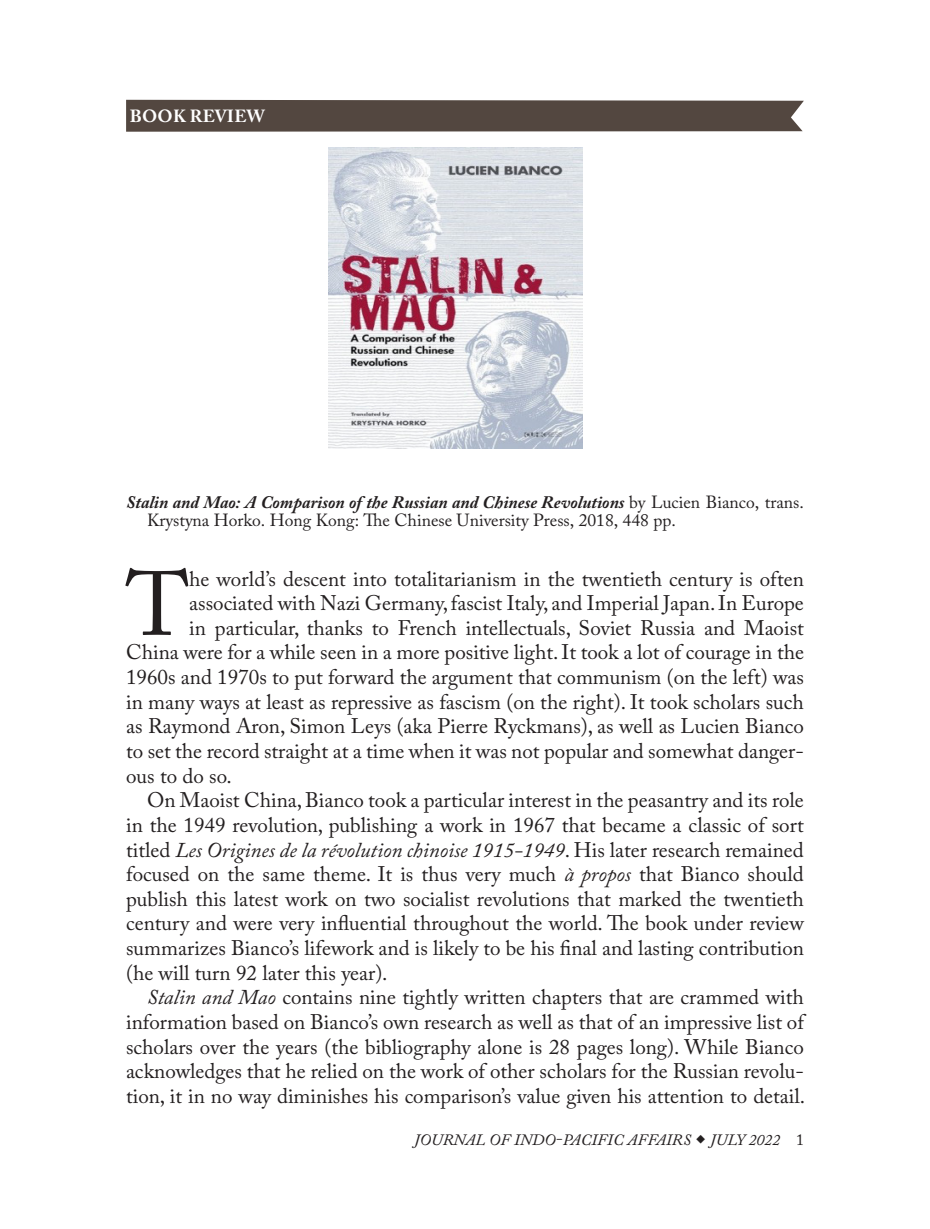
<style>
.page{position:relative;width:930px;height:1229px;background:#fff}
.page>*{position:absolute;margin:0;border:0;box-sizing:border-box;transform-origin:0 0}
.drop_cap{font:89.95px "Adobe Caslon Pro";color:#231f20}
.body{font:21px/24.7px "Adobe Caslon Pro";color:#231f20;text-align:justify}
.drop_cap-2{font:21px "Adobe Caslon Pro";color:#231f20}
.BR_Title{font:17.5px/18.6px "Adobe Caslon Pro";color:#231f20}
.t1{font:700 17.5px "Adobe Caslon Pro";letter-spacing:.015em;color:#fff}
.t2{font:italic 15.75px "Adobe Caslon Pro";letter-spacing:.015em;color:#231f20}
.s1{font-weight:700;font-style:italic}
.s2{font-style:italic}
.s3{font-style:normal}
</style>
<div class="page">
<div style="left:126px;top:100px;width:677px;height:32px;background:#534740"></div>
<img style="left:328px;top:148px;width:254px;height:300px">
<p class="t1" style="left:130px;top:106px;width:137px">BOOK REVIEW</p>
<h1 class="BR_Title" style="left:147px;top:492px;width:658px;text-indent:-21px"><span class="s1">Stalin and Mao: A Comparison of the Russian and Chinese Revolutions</span> by Lucien Bianco, trans.<br>Krystyna Horko. Hong Kong: The Chinese University Press, 2018, 448 pp.</h1>
<p class="drop_cap" style="left:126px;top:551px;width:65px">T</p>
<p class="drop_cap-2" style="left:189px;top:566px;width:616px">he world’s descent into totalitarianism in the twentieth century is often</p>
<p class="drop_cap-2" style="left:189px;top:590px;width:616px">associated with Nazi Germany, fascist Italy, and Imperial Japan. In Europe</p>
<p class="drop_cap-2" style="left:189px;top:615px;width:616px">in particular, thanks to French intellectuals, Soviet Russia and Maoist</p>
<p class="drop_cap-2" style="left:126px;top:640px;width:679px">China were for a while seen in a more positive light. It took a lot of courage in the</p>
<p class="drop_cap-2" style="left:126px;top:664px;width:679px">1960s and 1970s to put forward the argument that communism (on the left) was</p>
<p class="drop_cap-2" style="left:126px;top:689px;width:679px">in many ways at least as repressive as fascism (on the right). It took scholars such</p>
<p class="drop_cap-2" style="left:126px;top:714px;width:679px">as Raymond Aron, Simon Leys (aka Pierre Ryckmans), as well as Lucien Bianco</p>
<p class="drop_cap-2" style="left:126px;top:738px;width:679px">to set the record straight at a time when it was not popular and somewhat danger-</p>
<p class="drop_cap-2" style="left:126px;top:763px;width:107px">ous to do so.</p>
<p class="body" style="left:126px;top:787px;width:679px;text-indent:21px">On Maoist China, Bianco took a particular interest in the peasantry and its role in the 1949 revolution, publishing a work in 1967 that became a classic of sort titled <span class="s2">Les Origines de la révolution chinoise 1915-1949</span>. His later research remained focused on the same theme. It is thus very much <span class="s2">à propos</span> that Bianco should publish this latest work on two socialist revolutions that marked the twentieth century and were very influential throughout the world. The book under review summarizes Bianco’s lifework and is likely to be his final and lasting contribution (he will turn 92 later this year).</p>
<p class="body" style="left:126px;top:984px;width:680px;text-indent:21px"><span class="s2">Stalin and Mao</span> contains nine tightly written chapters that are crammed with information based on Bianco’s own research as well as that of an impressive list of scholars over the years (the bibliography alone is 28 pages long). While Bianco acknowledges that he relied on the work of other scholars for the Russian revolu&shy;tion, it in no way diminishes his comparison’s value given his attention to detail.</p>
<p class="t2" style="left:414px;top:1130px;width:391px">JOURNAL OF INDO-PACIFIC AFFAIRS JULY 2022 <span class="s3">1</span></p>
</div>
